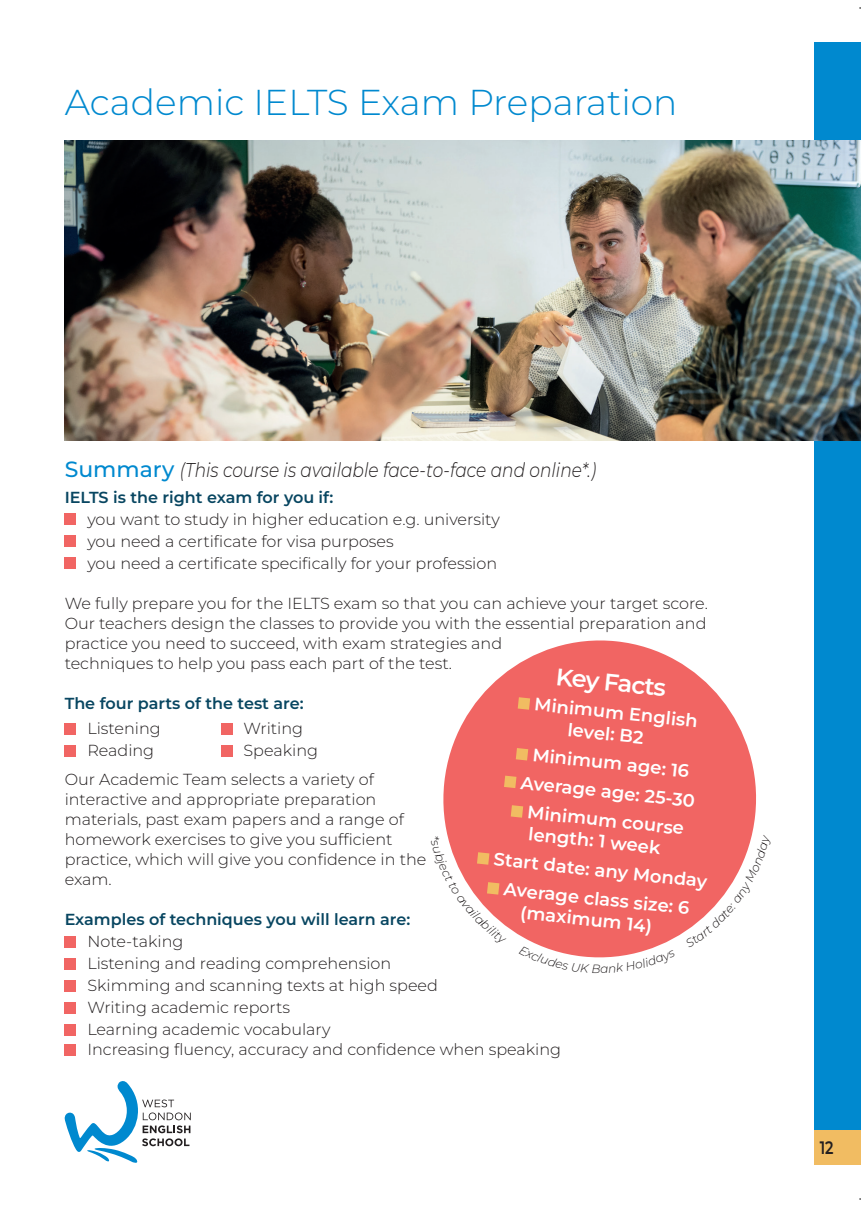
<style>
.page{position:relative;width:861px;height:1207px;background:#fff}
.page>*{position:absolute;margin:0;border:0;box-sizing:border-box;transform-origin:0 0}
.t1{font:300 36px "Montserrat";color:#0089cf}
.t2{font:600 24px "Montserrat";color:#fff}
.t3{font:italic 300 20px "Montserrat";color:#231f20;scale:.85 1}
.t4{font:600 18px/28.6px "Montserrat";color:#fff}
.t5{font:600 18px "Montserrat";color:#231f20;scale:.8 1}
.t6{font:300 16px/22px "Montserrat";color:#231f20}
.t7{font:600 16px "Montserrat";color:#084661}
.s1{font-weight:500;font-style:normal;font-size:22px;color:#0089cf}
</style>
<div class="page">
<div style="left:814px;top:43px;width:47px;height:1121px;background:#0089cf"></div>
<svg style="left:65px;top:1081px;width:126px;height:81px"></svg>
<div style="left:814px;top:1130px;width:47px;height:34px;background:#f1bc62"></div>
<div style="left:65px;top:513px;width:11px;height:12px;background:#f16563"></div>
<div style="left:65px;top:535px;width:11px;height:12px;background:#f16563"></div>
<div style="left:65px;top:557px;width:11px;height:12px;background:#f16563"></div>
<div style="left:65px;top:935px;width:11px;height:12px;background:#f16563"></div>
<div style="left:65px;top:957px;width:11px;height:12px;background:#f16563"></div>
<div style="left:65px;top:979px;width:11px;height:12px;background:#f16563"></div>
<div style="left:65px;top:1001px;width:11px;height:12px;background:#f16563"></div>
<div style="left:65px;top:1023px;width:11px;height:12px;background:#f16563"></div>
<div style="left:65px;top:1043px;width:11px;height:12px;background:#f16563"></div>
<img style="left:65px;top:141px;width:796px;height:300px">
<svg style="left:443px;top:640px;width:313px;height:305px;background:#f27a78"></svg>
<svg style="left:518px;top:697px;width:12px;height:12px"></svg>
<svg style="left:516px;top:748px;width:12px;height:12px"></svg>
<svg style="left:504px;top:775px;width:12px;height:13px"></svg>
<svg style="left:511px;top:805px;width:12px;height:12px"></svg>
<div style="left:65px;top:723px;width:11px;height:11px;background:#f16563"></div>
<div style="left:65px;top:745px;width:11px;height:11px;background:#f16563"></div>
<div style="left:221px;top:723px;width:11px;height:11px;background:#f16563"></div>
<div style="left:221px;top:745px;width:11px;height:11px;background:#f16563"></div>
<svg style="left:443px;top:835px;width:63px;height:110px"></svg>
<svg style="left:539px;top:945px;width:121px;height:13px"></svg>
<svg style="left:685px;top:835px;width:71px;height:110px"></svg>
<h1 class="t1" style="left:65px;top:78px;width:614px">Academic IELTS Exam Preparation</h1>
<p class="t3" style="left:65px;top:457px;width:627px"><span class="s1">Summary</span> (This course is available face-to-face and online*.)</p>
<p class="t7" style="left:65px;top:486px;width:270px">IELTS is the right exam for you if:</p>
<p class="t6" style="left:87px;top:508px;width:414px">you want to study in higher education e.g. university you need a certificate for visa purposes<br>you need a certificate specifically for your profession</p>
<p class="t6" style="left:65px;top:593px;width:645px;line-height:20px">We fully prepare you for the IELTS exam so that you can achieve your target score.<br>Our teachers design the classes to provide you with the essential preparation and practice you need to succeed, with exam strategies and<br>techniques to help you pass each part of the test.</p>
<p class="t7" style="left:65px;top:692px;width:240px">The four parts of the test are:</p>
<h2 class="t2" style="left:558px;top:660px;width:112px;rotate:6deg">Key Facts</h2>
<p class="t4" style="left:571px;top:696px;width:130px;line-height:22px;text-indent:-36px;rotate:6deg">Minimum English level: B2</p>
<p class="t4" style="left:525px;top:739px;width:176px;text-align:center;rotate:6deg">Minimum age: 16<br>Average age: 25-30<br>Minimum course</p>
<p class="t6" style="left:87px;top:717px;width:75px">Listening<br>Reading</p>
<p class="t6" style="left:243px;top:717px;width:76px">Writing<br>Speaking</p>
<p class="t6" style="left:65px;top:769px;width:363px;line-height:20px">Our Academic Team selects a variety of interactive and appropriate preparation materials, past exam papers and a range of homework exercises to give you sufficient practice, which will give you confidence in the exam.</p>
<p class="t7" style="left:65px;top:908px;width:347px">Examples of techniques you will learn are:</p>
<p class="t6" style="left:87px;top:930px;width:352px">Note-taking<br>Listening and reading comprehension<br>Skimming and scanning texts at high speed<br>Writing academic reports<br>Learning academic vocabulary</p>
<p class="t6" style="left:87px;top:1038px;width:475px">Increasing fluency, accuracy and confidence when speaking</p>
<p class="t4" style="left:530px;top:819px;width:134px;rotate:6deg">length: 1 week</p>
<p class="t4" style="left:495px;top:844px;width:216px;rotate:6deg">Start date: any Monday</p>
<p class="t4" style="left:505px;top:874px;width:188px;rotate:6deg">Average class size: 6</p>
<p class="t4" style="left:522px;top:897px;width:134px;rotate:6deg">(maximum 14)</p>
<p class="t5" style="left:819px;top:1135px;width:19px">12</p>
</div>
